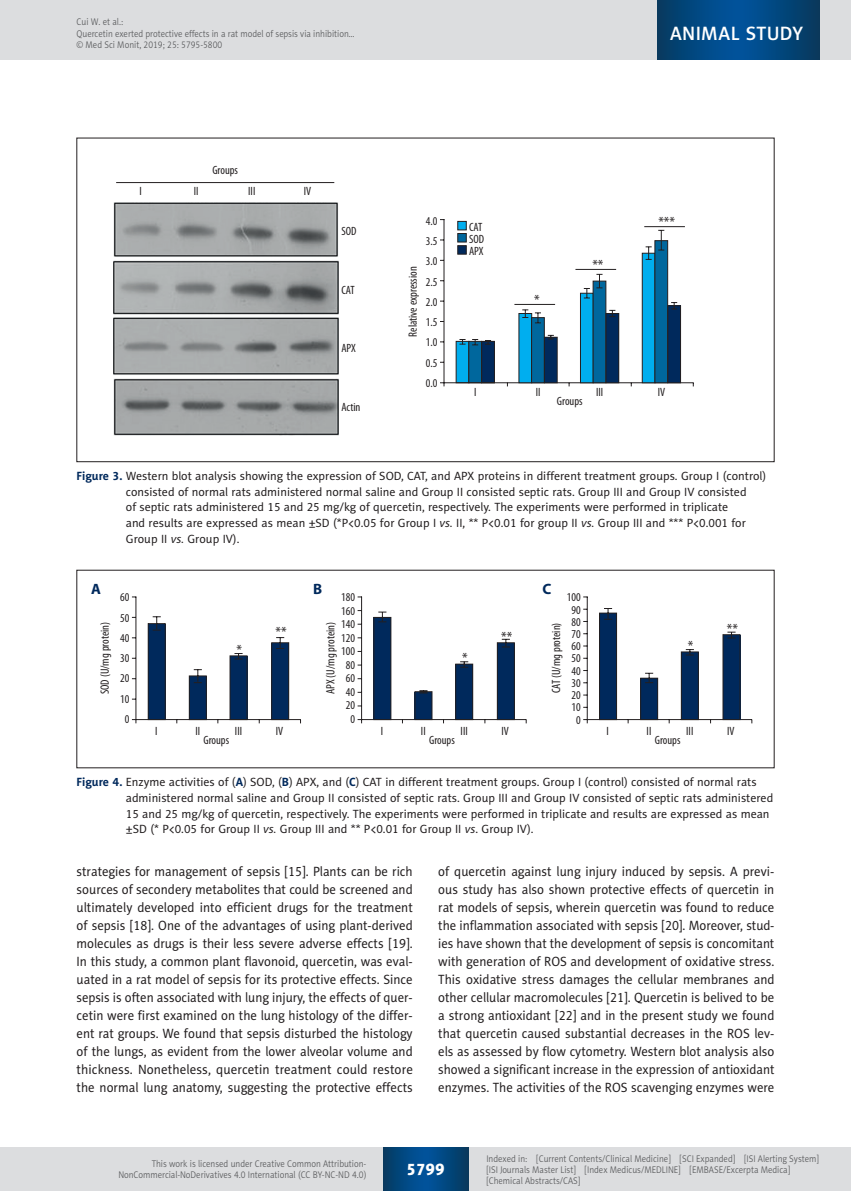
<style>
.page{position:relative;width:851px;height:1191px;background:#fff}
.page>*{position:absolute;margin:0;border:0;box-sizing:border-box;transform-origin:0 0}
.t1{font:19.5px "Naomi Sans EFN Medium";letter-spacing:.015em;color:#fff}
.t2{font:16.5px "Naomi Sans EFN Heavy";color:#fff}
.t3{font:condensed 15px "Myriad Pro";color:#231f20}
.t4{font:700 15px "Myriad Pro";color:#00295c}
.MSM_Body{font:13.5px/18px "Naomi Sans EFN";color:#231f20;text-align:justify;scale:.95 1}
.MSM_Rycina_tytul{font:12px/15.8px "Naomi Sans EFN";color:#231f20}
.t5{font:condensed 12px/20.2px "Myriad Pro";color:#231f20;text-align:right}
.t6{font:9.75px/11.2px "Naomi Sans EFN Light";color:#57585a;scale:.9 1}
.s1{font-weight:700;color:#00295c}
.s2{font-style:italic}
</style>
<div class="page">
<img style="left:113px;top:203px;width:225px;height:232px">
<svg style="left:115px;top:182px;width:578px;height:205px"></svg>
<svg style="left:518px;top:313px;width:14px;height:70px"></svg>
<svg style="left:521px;top:309px;width:37px;height:74px"></svg>
<div style="left:580px;top:293px;width:13px;height:90px;background:#00aeef;border:1px solid #231f20"></div>
<svg style="left:583px;top:274px;width:36px;height:109px"></svg>
<div style="left:641px;top:253px;width:14px;height:130px;background:#00aeef;border:1px solid #231f20"></div>
<svg style="left:644px;top:230px;width:37px;height:153px"></svg>
<div style="left:457px;top:221px;width:9px;height:9px;background:#00aeef;border:1px solid #231f20"></div>
<div style="left:457px;top:233px;width:9px;height:9px;background:#00679d;border:1px solid #231f20"></div>
<div style="left:457px;top:245px;width:9px;height:9px;background:#00295c;border:1px solid #231f20"></div>
<hr style="left:575px;top:269px;width:41px;height:1px;background:#231f20">
<hr style="left:644px;top:226px;width:40px;height:1px;background:#231f20">
<svg style="left:131px;top:596px;width:170px;height:128px"></svg>
<svg style="left:357px;top:596px;width:170px;height:128px"></svg>
<svg style="left:583px;top:596px;width:169px;height:128px"></svg>
<div style="left:0;top:1148px;width:850px;height:43px;background:#dcdddf"></div>
<svg style="left:383px;top:1147px;width:85px;height:43px;background:#02477e"></svg>
<div style="left:0;top:0;width:850px;height:60px;background:#dcdddf"></div>
<svg style="left:657px;top:0;width:162px;height:60px;background:#02477e"></svg>
<p class="t6" style="left:77px;top:16px;width:310px">Cui W. et al.:<br>Quercetin exerted protective effects in a rat model of sepsis via inhibition… © Med Sci Monit, 2019; 25: 5795-5800</p>
<h1 class="t1" style="left:670px;top:22px;width:134px">ANIMAL STUDY</h1>
<p class="t5" style="left:212px;top:160px;width:27px">Groups</p>
<p class="t5" style="left:139px;top:181px;width:4px">I</p>
<p class="t5" style="left:194px;top:181px;width:6px">II</p>
<p class="t5" style="left:248px;top:181px;width:9px">III</p>
<p class="t5" style="left:303px;top:181px;width:9px">IV</p>
<p class="t5" style="left:341px;top:221px;width:17px">SOD</p>
<p class="t5" style="left:341px;top:280px;width:15px">CAT</p>
<p class="t5" style="left:341px;top:338px;width:16px">APX</p>
<p class="t5" style="left:341px;top:397px;width:21px">Actin</p>
<p class="t5" style="left:426px;top:211px;width:13px">4.0</p>
<p class="t3" style="left:658px;top:214px;width:18px">***</p>
<p class="t5" style="left:426px;top:231px;width:13px;text-align:justify">3.5<br>3.0<br>2.5<br>2.0<br>1.5<br>1.0<br>0.5<br>0.0</p>
<p class="t5" style="left:469px;top:221px;width:17px;line-height:12px;text-align:left">CAT<br>SOD<br>APX</p>
<p class="t3" style="left:592px;top:257px;width:13px">**</p>
<p class="t5" style="left:403px;top:337px;width:72px;rotate:-90deg">Relative expression</p>
<p class="t3" style="left:534px;top:292px;width:7px">*</p>
<p class="t5" style="left:474px;top:382px;width:4px">I</p>
<p class="t5" style="left:535px;top:382px;width:6px">II</p>
<p class="t5" style="left:596px;top:382px;width:9px">III</p>
<p class="t5" style="left:657px;top:382px;width:9px">IV</p>
<p class="t5" style="left:557px;top:391px;width:27px">Groups</p>
<p class="MSM_Rycina_tytul" style="left:126px;top:468px;width:641px;text-indent:-49px"><span class="s1">Figure 3.</span> Western blot analysis showing the expression of SOD, CAT, and APX proteins in different treatment groups. Group I (control) consisted of normal rats administered normal saline and Group II consisted septic rats. Group III and Group IV consisted<br>of septic rats administered 15 and 25 mg/kg of quercetin, respectively. The experiments were performed in triplicate<br>and results are expressed as mean ±SD (*P&lt;0.05 for Group I <span class="s2">vs.</span> II, ** P&lt;0.01 for group II <span class="s2">vs.</span> Group III and *** P&lt;0.001 for Group II <span class="s2">vs.</span> Group IV).</p>
<p class="t4" style="left:91px;top:579px;width:11px">A</p>
<p class="t4" style="left:313px;top:579px;width:11px">B</p>
<p class="t4" style="left:542px;top:579px;width:10px">C</p>
<p class="t5" style="left:120px;top:587px;width:11px;text-align:center">60<br>50<br>40<br>30<br>20<br>10<br>0</p>
<p class="t5" style="left:341px;top:590px;width:15px;line-height:13.5px">180<br>160<br>140<br>120<br>100<br>80<br>60<br>40<br>20<br>0</p>
<p class="t5" style="left:566px;top:591px;width:15px;line-height:12.3px">100<br>90<br>80<br>70<br>60<br>50<br>40<br>30<br>20<br>10<br>0</p>
<p class="t5" style="left:95px;top:694px;width:74px;rotate:-90deg">SOD (U/mg protein)</p>
<p class="t5" style="left:320px;top:694px;width:74px;rotate:-90deg">APX (U/mg protein)</p>
<p class="t5" style="left:546px;top:693px;width:72px;rotate:-90deg">CAT (U/mg protein)</p>
<p class="t3" style="left:275px;top:623px;width:13px">**</p>
<p class="t3" style="left:501px;top:627px;width:13px">**</p>
<p class="t3" style="left:236px;top:641px;width:7px">*</p>
<p class="t3" style="left:462px;top:649px;width:7px">*</p>
<p class="t5" style="left:155px;top:720px;width:4px">I</p>
<p class="t5" style="left:195px;top:720px;width:6px">II</p>
<p class="t5" style="left:235px;top:720px;width:9px">III</p>
<p class="t5" style="left:275px;top:720px;width:9px">IV</p>
<p class="t5" style="left:203px;top:729px;width:27px">Groups</p>
<p class="t5" style="left:381px;top:720px;width:4px">I</p>
<p class="t5" style="left:421px;top:720px;width:6px">II</p>
<p class="t5" style="left:460px;top:720px;width:9px">III</p>
<p class="t5" style="left:501px;top:720px;width:9px">IV</p>
<p class="t5" style="left:429px;top:729px;width:27px">Groups</p>
<p class="t3" style="left:687px;top:637px;width:7px">*</p>
<p class="t3" style="left:726px;top:620px;width:13px">**</p>
<p class="t5" style="left:606px;top:720px;width:4px">I</p>
<p class="t5" style="left:646px;top:720px;width:6px">II</p>
<p class="t5" style="left:686px;top:720px;width:9px">III</p>
<p class="t5" style="left:726px;top:720px;width:9px">IV</p>
<p class="t5" style="left:654px;top:729px;width:27px">Groups</p>
<p class="MSM_Rycina_tytul" style="left:126px;top:774px;width:649px;text-indent:-49px"><span class="s1">Figure 4.</span> Enzyme activities of (<span class="s1">A</span>) SOD, (<span class="s1">B</span>) APX, and (<span class="s1">C</span>) CAT in different treatment groups. Group I (control) consisted of normal rats administered normal saline and Group II consisted of septic rats. Group III and Group IV consisted of septic rats administered 15 and 25 mg/kg of quercetin, respectively. The experiments were performed in triplicate and results are expressed as mean ±SD (* P&lt;0.05 for Group II <span class="s2">vs.</span> Group III and ** P&lt;0.01 for Group II <span class="s2">vs</span>. Group IV).</p>
<p class="MSM_Body" style="left:438px;top:862px;width:355px">of quercetin against lung injury induced by sepsis. A previ&shy;ous study has also shown protective effects of quercetin in rat models of sepsis, wherein quercetin was found to reduce the inflammation associated with sepsis [20]. Moreover, stud&shy;ies have shown that the development of sepsis is concomitant with generation of ROS and development of oxidative stress.<br>This oxidative stress damages the cellular membranes and other cellular macromolecules [21]. Quercetin is belived to be a strong antioxidant [22] and in the present study we found that quercetin caused substantial decreases in the ROS lev&shy;els as assessed by flow cytometry. Western blot analysis also showed a significant increase in the expression of antioxidant enzymes. The activities of the ROS scavenging enzymes were</p>
<p class="MSM_Body" style="left:77px;top:862px;width:355px">strategies for management of sepsis [15]. Plants can be rich sources of secondery metabolites that could be screened and ultimately developed into efficient drugs for the treatment of sepsis [18]. One of the advantages of using plant-derived molecules as drugs is their less severe adverse effects [19].<br>In this study, a common plant flavonoid, quercetin, was eval&shy;uated in a rat model of sepsis for its protective effects. Since sepsis is often associated with lung injury, the effects of quer&shy;cetin were first examined on the lung histology of the differ&shy;ent rat groups. We found that sepsis disturbed the histology of the lungs, as evident from the lower alveolar volume and thickness. Nonetheless, quercetin treatment could restore the normal lung anatomy, suggesting the protective effects</p>
<p class="t6" style="left:118px;top:1158px;width:277px;text-align:right">This work is licensed under Creative Common Attribution-<br>NonCommercial-NoDerivatives 4.0 International (CC BY-NC-ND 4.0)</p>
<p class="t2" style="left:406px;top:1159px;width:40px">5799</p>
<p class="t6" style="left:486px;top:1152px;width:371px">Indexed in: [Current Contents/Clinical Medicine] [SCI Expanded] [ISI Alerting System] [ISI Journals Master List] [Index Medicus/MEDLINE] [EMBASE/Excerpta Medica] [Chemical Abstracts/CAS]</p>
</div>
